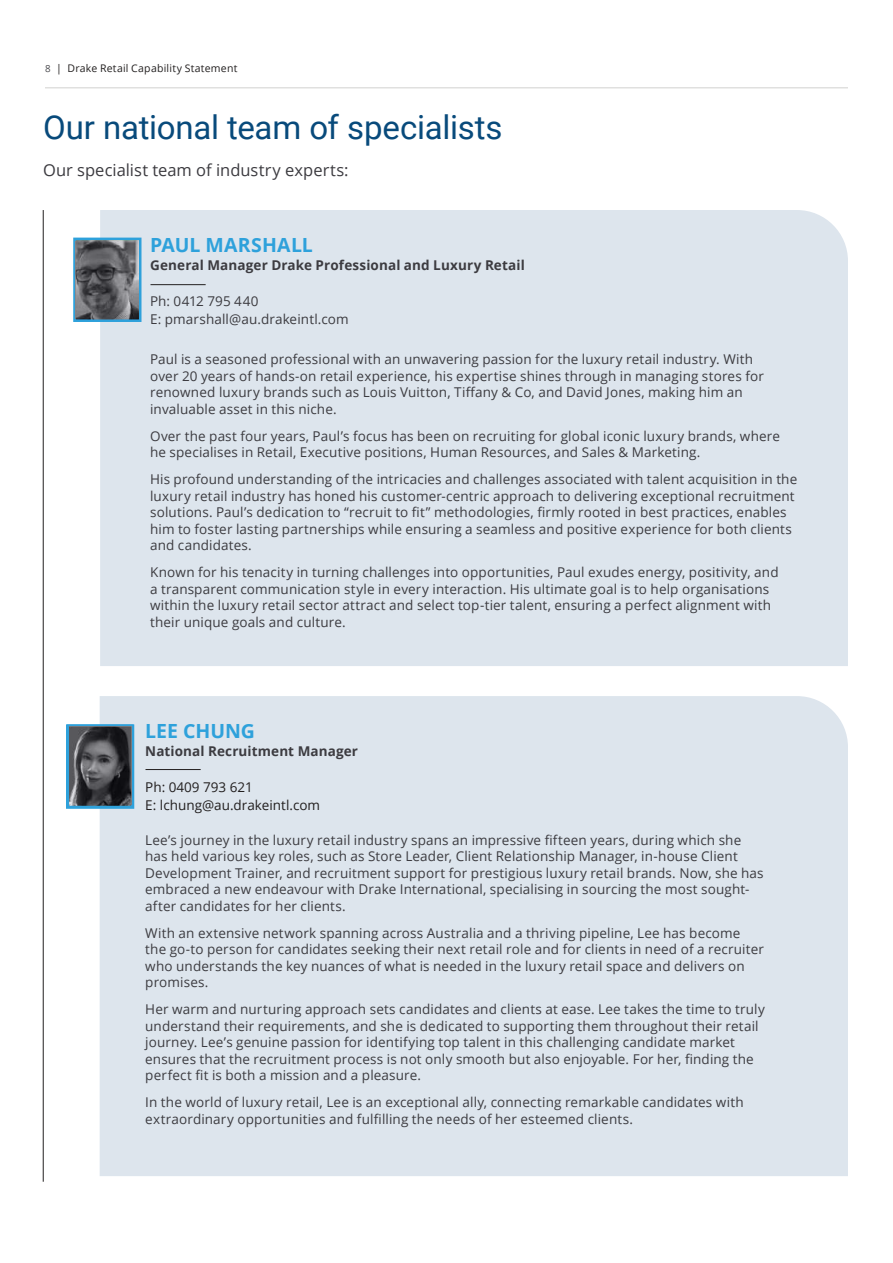
<style>
.page{position:relative;width:893px;height:1263px;background:#fff}
.page>*{position:absolute;margin:0;border:0;box-sizing:border-box;transform-origin:0 0}
.t1{font:33px "Roboto";letter-spacing:-.01em;color:#084a7b}
.t2{font:700 19.5px "Open Sans";letter-spacing:-.005em;color:#2ea1db}
.t3{font:16.5px "Open Sans";color:#3c3b40}
.t4{font:13.5px/16.5px "Open Sans";letter-spacing:.01em;color:#3c3b40}
.t5{font:700 13.5px "Open Sans";letter-spacing:.01em;color:#3c3b40}
.t6{font:13.5px/18px "Open Sans";color:#221f1f}
.t7{font:10.5px "Open Sans";letter-spacing:.02em;color:#221f1f}
.t8{font:9.75px "Open Sans";color:#4d4d51}
</style>
<div class="page">
<div style="left:100px;top:696px;width:748px;height:480px;background:#dde5ed"></div>
<div style="left:100px;top:210px;width:748px;height:456px;background:#dde5ed"></div>
<svg style="left:66px;top:724px;width:68px;height:85px"></svg>
<div style="left:67px;top:724px;width:66px;height:84px;border:2px solid #2ea1db"></div>
<svg style="left:69px;top:727px;width:63px;height:78px;background:#48484c"></svg>
<div style="left:73px;top:238px;width:68px;height:84px;border:3px solid #2ea1db"></div>
<svg style="left:75px;top:241px;width:63px;height:78px;background:#636367"></svg>
<hr style="left:43px;top:210px;width:1px;height:972px;background:#221f1f">
<hr style="left:150px;top:284px;width:56px;height:1px;background:#221f1f">
<hr style="left:146px;top:769px;width:55px;height:1px;background:#221f1f">
<hr style="left:45px;top:87px;width:803px;height:1px;background:#e0e0df">
<p class="t8" style="left:45px;top:65px;width:7px">8</p>
<p class="t7" style="left:56px;top:64px;width:183px">| Drake Retail Capability Statement</p>
<h1 class="t1" style="left:43px;top:114px;width:461px">Our national team of specialists</h1>
<p class="t3" style="left:43px;top:159px;width:307px">Our specialist team of industry experts:</p>
<h2 class="t2" style="left:150px;top:237px;width:164px">PAUL MARSHALL</h2>
<p class="t5" style="left:150px;top:260px;width:376px">General Manager Drake Professional and Luxury Retail</p>
<p class="t4" style="left:150px;top:292px;width:200px;line-height:18px">Ph: 0412 795 440<br>E: pmarshall@au.drakeintl.com</p>
<p class="t4" style="left:150px;top:351px;width:615px">Paul is a seasoned professional with an unwavering passion for the luxury retail industry. With over 20 years of hands-on retail experience, his expertise shines through in managing stores for renowned luxury brands such as Louis Vuitton, Tiffany &amp; Co, and David Jones, making him an invaluable asset in this niche.</p>
<p class="t4" style="left:150px;top:427px;width:631px">Over the past four years, Paul’s focus has been on recruiting for global iconic luxury brands, where he specialises in Retail, Executive positions, Human Resources, and Sales &amp; Marketing.</p>
<p class="t4" style="left:150px;top:471px;width:649px">His profound understanding of the intricacies and challenges associated with talent acquisition in the luxury retail industry has honed his customer-centric approach to delivering exceptional recruitment solutions. Paul’s dedication to “recruit to fit” methodologies, firmly rooted in best practices, enables him to foster lasting partnerships while ensuring a seamless and positive experience for both clients and candidates.</p>
<p class="t4" style="left:150px;top:564px;width:630px">Known for his tenacity in turning challenges into opportunities, Paul exudes energy, positivity, and a transparent communication style in every interaction. His ultimate goal is to help organisations within the luxury retail sector attract and select top-tier talent, ensuring a perfect alignment with their unique goals and culture.</p>
<h2 class="t2" style="left:145px;top:723px;width:111px">LEE CHUNG</h2>
<p class="t5" style="left:145px;top:745px;width:214px">National Recruitment Manager</p>
<p class="t6" style="left:145px;top:777px;width:176px">Ph: 0409 793 621<br>E: lchung@au.drakeintl.com</p>
<p class="t4" style="left:145px;top:831px;width:620px">Lee’s journey in the luxury retail industry spans an impressive fifteen years, during which she has held various key roles, such as Store Leader, Client Relationship Manager, in-house Client Development Trainer, and recruitment support for prestigious luxury retail brands. Now, she has embraced a new endeavour with Drake International, specialising in sourcing the most sought&shy;after candidates for her clients.</p>
<p class="t4" style="left:145px;top:924px;width:620px">With an extensive network spanning across Australia and a thriving pipeline, Lee has become the go-to person for candidates seeking their next retail role and for clients in need of a recruiter who understands the key nuances of what is needed in the luxury retail space and delivers on promises.</p>
<p class="t4" style="left:145px;top:1001px;width:621px">Her warm and nurturing approach sets candidates and clients at ease. Lee takes the time to truly understand their requirements, and she is dedicated to supporting them throughout their retail journey. Lee’s genuine passion for identifying top talent in this challenging candidate market ensures that the recruitment process is not only smooth but also enjoyable. For her, finding the perfect fit is both a mission and a pleasure.</p>
<p class="t4" style="left:145px;top:1094px;width:600px">In the world of luxury retail, Lee is an exceptional ally, connecting remarkable candidates with extraordinary opportunities and fulfilling the needs of her esteemed clients.</p>
</div>
